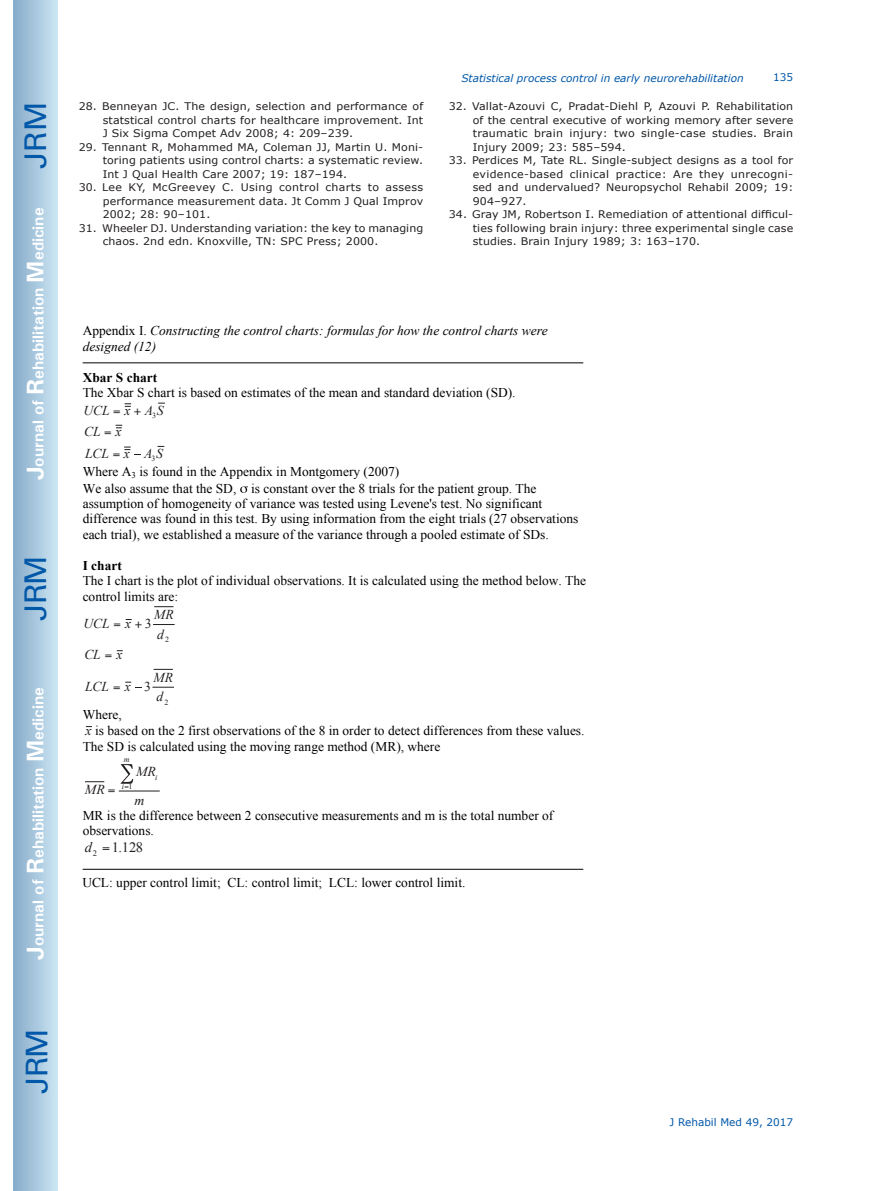
<style>
.page{position:relative;width:872px;height:1191px;background:#fff}
.page>*{position:absolute;margin:0;border:0;box-sizing:border-box;transform-origin:0 0}
.t1{font:30px "Univers";letter-spacing:-.03em;color:#0157a8}
.t2{font:700 15.75px "Univers";color:#fff}
.t3{font:14.25px "Times New Roman";color:#231f20}
.t4{font:italic 13.65px "Times New Roman";letter-spacing:-.01em;color:#231f20}
.t5{font:13.65px "Times New Roman";color:#231f20}
.t6{font:italic 13.5px "Times New Roman";letter-spacing:-.005em;color:#231f20}
.t7{font:13.35px/15.5px "Times New Roman";color:#000001}
.t8{font:italic 13.35px/15.3px "Times New Roman";color:#000001}
.t9{font:700 13.35px "Times New Roman";color:#000001}
.t10{font:10.5px/13.5px "Verdana";letter-spacing:.01em;color:#231f20;text-align:justify;scale:1.05 1}
.t11{font:italic 10.5px "Verdana";color:#0157a8}
.t12{font:10.5px "Verdana";color:#0157a8}
.t13{font:7.95px "Times New Roman";color:#231f20}
.t14{font:italic 7.95px "Times New Roman";color:#231f20}
.s1{font-size:24px}
.s2{font-style:normal}
.s3{font-style:italic;color:#231f20}
.s4{font-style:italic}
</style>
<div class="page">
<div style="left:14px;top:0;width:43px;height:1191px;background:linear-gradient(to right,#88acca,#cbe5f2)"></div>
<svg style="left:240px;top:486px;width:8px;height:7px"></svg>
<svg style="left:154px;top:606px;width:19px;height:1px"></svg>
<svg style="left:153px;top:624px;width:22px;height:1px"></svg>
<svg style="left:154px;top:669px;width:19px;height:1px"></svg>
<svg style="left:152px;top:687px;width:22px;height:1px"></svg>
<hr style="left:119px;top:790px;width:41px;height:1px;background:#231f20">
<hr style="left:83px;top:869px;width:500px;height:1px;background:#000001">
<hr style="left:83px;top:362px;width:500px;height:1px;background:#000001">
<svg style="left:124px;top:447px;width:16px;height:8px"></svg>
<svg style="left:115px;top:425px;width:7px;height:4px"></svg>
<svg style="left:124px;top:403px;width:8px;height:4px"></svg>
<svg style="left:125px;top:682px;width:16px;height:6px"></svg>
<svg style="left:116px;top:650px;width:7px;height:2px"></svg>
<svg style="left:85px;top:764px;width:48px;height:28px"></svg>
<h1 class="t1" style="left:18px;top:169px;width:68px;rotate:-90deg">JRM</h1>
<h2 class="t2" style="left:28px;top:480px;width:274px;rotate:-90deg"><span class="s1">J</span>ournal of <span class="s1">R</span>ehabilitation <span class="s1">M</span>edicine</h2>
<h1 class="t1" style="left:18px;top:620px;width:67px;rotate:-90deg">JRM</h1>
<h2 class="t2" style="left:28px;top:959px;width:274px;rotate:-90deg"><span class="s1">J</span>ournal of <span class="s1">R</span>ehabilitation <span class="s1">M</span>edicine</h2>
<h1 class="t1" style="left:19px;top:1093px;width:67px;rotate:-90deg">JRM</h1>
<p class="t10" style="left:103px;top:99px;width:307px;text-indent:-24px">28. Benneyan JC. The design, selection and performance of statstical control charts for healthcare improvement. Int J Six Sigma Compet Adv 2008; 4: 209–239.</p>
<p class="t10" style="left:103px;top:140px;width:307px;text-indent:-24px">29. Tennant R, Mohammed MA, Coleman JJ, Martin U. Moni&shy;toring patients using control charts: a systematic review.<br>Int J Qual Health Care 2007; 19: 187–194.</p>
<p class="t10" style="left:103px;top:180px;width:307px;text-indent:-24px">30. Lee KY, McGreevey C. Using control charts to assess performance measurement data. Jt Comm J Qual Improv 2002; 28: 90–101.</p>
<p class="t10" style="left:103px;top:221px;width:307px;text-indent:-24px">31. Wheeler DJ. Understanding variation: the key to managing chaos. 2nd edn. Knoxville, TN: SPC Press; 2000.</p>
<p class="t11" style="left:461px;top:71px;width:284px">Statistical process control in early neurorehabilitation</p>
<p class="t12" style="left:773px;top:70px;width:22px">135</p>
<p class="t10" style="left:473px;top:99px;width:307px;text-indent:-24px">32. Vallat-Azouvi C, Pradat-Diehl P, Azouvi P. Rehabilitation of the central executive of working memory after severe traumatic brain injury: two single-case studies. Brain Injury 2009; 23: 585–594.</p>
<p class="t10" style="left:473px;top:153px;width:307px;text-indent:-24px">33. Perdices M, Tate RL. Single-subject designs as a tool for evidence-based clinical practice: Are they unrecogni&shy;sed and undervalued? Neuropsychol Rehabil 2009; 19:<br>904–927.</p>
<p class="t10" style="left:473px;top:207px;width:307px;text-indent:-24px">34. Gray JM, Robertson I. Remediation of attentional difficul&shy;ties following brain injury: three experimental single case studies. Brain Injury 1989; 3: 163–170.</p>
<p class="t8" style="left:83px;top:323px;width:466px"><span class="s2">Appendix I.</span> Constructing the control charts: formulas for how the control charts were designed (12)</p>
<p class="t9" style="left:83px;top:368px;width:76px">Xbar S chart</p>
<p class="t7" style="left:83px;top:385px;width:434px">The Xbar S chart is based on estimates of the mean and standard deviation (SD).</p>
<p class="t6" style="left:83px;top:401px;width:81px">UCL x AS</p>
<p class="t13" style="left:152px;top:410px;width:5px">3</p>
<p class="t6" style="left:84px;top:422px;width:39px">CL x</p>
<p class="t6" style="left:85px;top:444px;width:79px">LCL x AS</p>
<p class="t13" style="left:151px;top:453px;width:5px">3</p>
<p class="t7" style="left:83px;top:463px;width:455px;line-height:16.6px">Where A<sub>3</sub> is found in the Appendix in Montgomery (2007)<br>We also assume that the SD, is constant over the 8 trials for the patient group. The</p>
<p class="t7" style="left:83px;top:495px;width:497px">assumption of homogeneity of variance was tested using Levene's test. No significant difference was found in this test. By using information from the eight trials (27 observations each trial), we established a measure of the variance through a pooled estimate of SDs.</p>
<p class="t9" style="left:83px;top:556px;width:41px">I chart</p>
<p class="t7" style="left:83px;top:572px;width:505px">The I chart is the plot of individual observations. It is calculated using the method below. The control limits are:</p>
<h3 class="t4" style="left:83px;top:614px;width:49px">UCL x</h3>
<h3 class="t4" style="left:84px;top:645px;width:40px">CL x</h3>
<h3 class="t4" style="left:85px;top:676px;width:47px">LCL x</h3>
<h3 class="t4" style="left:154px;top:605px;width:21px">MR</h3>
<h3 class="t5" style="left:145px;top:614px;width:8px">3</h3>
<h3 class="t4" style="left:157px;top:624px;width:8px">d</h3>
<p class="t13" style="left:165px;top:634px;width:5px">2</p>
<h3 class="t4" style="left:154px;top:668px;width:21px">MR</h3>
<h3 class="t5" style="left:144px;top:677px;width:8px">3</h3>
<h3 class="t4" style="left:156px;top:687px;width:8px">d</h3>
<p class="t13" style="left:164px;top:696px;width:5px">2</p>
<p class="t7" style="left:83px;top:706px;width:503px">Where,<br><span class="s3">x</span> is based on the 2 first observations of the 8 in order to detect differences from these values.<br>The SD is calculated using the moving range method (MR), where</p>
<p class="t14" style="left:124px;top:754px;width:7px">m</p>
<h3 class="t4" style="left:136px;top:762px;width:21px">MR</h3>
<p class="t14" style="left:155px;top:771px;width:4px">i</p>
<p class="t13" style="left:128px;top:781px;width:6px">1</p>
<p class="t7" style="left:83px;top:807px;width:472px">MR is the difference between 2 consecutive measurements and m is the total number of observations.</p>
<h3 class="t3" style="left:85px;top:837px;width:60px"><span class="s4">d</span><sub>2</sub> 1.128</h3>
<p class="t7" style="left:82px;top:875px;width:384px">UCL: upper control limit; CL: control limit; LCL: lower control limit.</p>
<p class="t14" style="left:122px;top:781px;width:4px">i</p>
<h3 class="t4" style="left:85px;top:780px;width:21px">MR</h3>
<h3 class="t4" style="left:134px;top:791px;width:12px">m</h3>
<p class="t12" style="left:669px;top:1114px;width:125px">J Rehabil Med 49, 2017</p>
</div>
